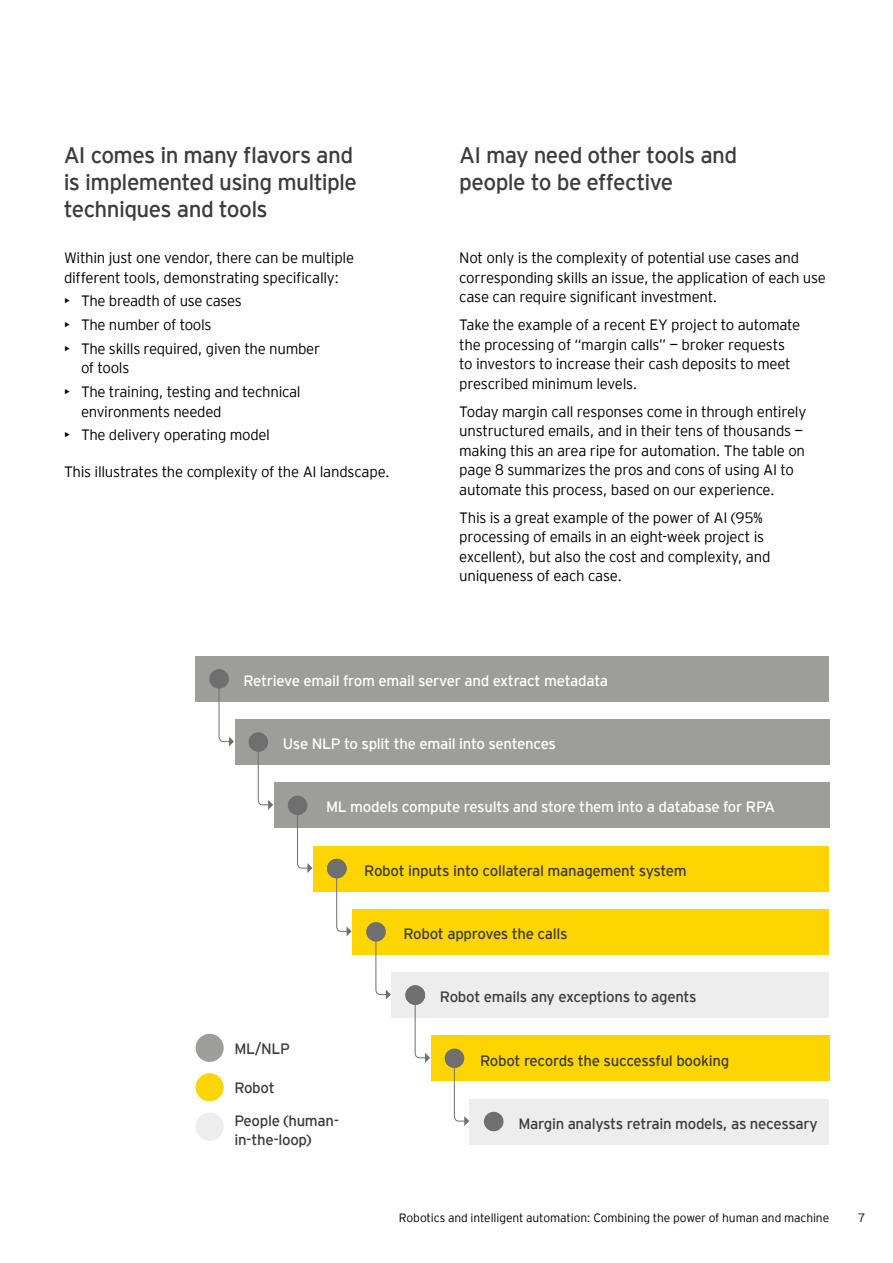
<style>
.page{position:relative;width:893px;height:1263px;background:#fff}
.page>*{position:absolute;margin:0;border:0;box-sizing:border-box;transform-origin:0 0}
.t1{font:22.5px/27px "EY Interstate";letter-spacing:-.03em;color:#3c3c3b}
.t2{font:300 15px/19.5px "EY Interstate";letter-spacing:-.02em;color:#000}
.t3{font:15px/32.5px "EY Interstate";letter-spacing:-.02em;color:#3c3c3b}
.t4{font:15px "EY Interstate";letter-spacing:-.02em;color:#fff}
.t5{font:300 12px "EY Interstate";letter-spacing:-.01em;color:#000}
</style>
<div class="page">
<div style="left:196px;top:656px;width:633px;height:45px;background:#9d9d9c"></div>
<div style="left:235px;top:719px;width:594px;height:46px;background:#9d9d9c"></div>
<div style="left:274px;top:783px;width:555px;height:45px;background:#9d9d9c"></div>
<div style="left:313px;top:846px;width:516px;height:45px;background:#ffd500"></div>
<div style="left:352px;top:909px;width:477px;height:45px;background:#ffd500"></div>
<div style="left:392px;top:972px;width:437px;height:46px;background:#ededed"></div>
<div style="left:431px;top:1036px;width:398px;height:45px;background:#ffd500"></div>
<div style="left:469px;top:1099px;width:360px;height:45px;background:#ededed"></div>
<div style="left:484px;top:1112px;width:19px;height:19px;background:#706f6f;border-radius:50%"></div>
<div style="left:209px;top:669px;width:20px;height:19px;background:#706f6f;border-radius:50%"></div>
<svg style="left:218px;top:686px;width:16px;height:60px"></svg>
<div style="left:327px;top:859px;width:20px;height:19px;background:#706f6f;border-radius:50%"></div>
<svg style="left:336px;top:874px;width:16px;height:62px"></svg>
<div style="left:249px;top:732px;width:19px;height:20px;background:#706f6f;border-radius:50%"></div>
<svg style="left:257px;top:748px;width:16px;height:62px"></svg>
<div style="left:288px;top:795px;width:19px;height:20px;background:#706f6f;border-radius:50%"></div>
<svg style="left:297px;top:813px;width:15px;height:60px"></svg>
<div style="left:405px;top:985px;width:20px;height:20px;background:#706f6f;border-radius:50%"></div>
<svg style="left:414px;top:1001px;width:16px;height:62px"></svg>
<div style="left:366px;top:922px;width:20px;height:19px;background:#706f6f;border-radius:50%"></div>
<svg style="left:375px;top:937px;width:16px;height:62px"></svg>
<div style="left:445px;top:1048px;width:19px;height:20px;background:#706f6f;border-radius:50%"></div>
<svg style="left:454px;top:1064px;width:15px;height:62px"></svg>
<div style="left:196px;top:1034px;width:28px;height:28px;background:#9d9d9c;border-radius:50%"></div>
<div style="left:196px;top:1073px;width:28px;height:28px;background:#ffd500;border-radius:50%"></div>
<div style="left:196px;top:1113px;width:28px;height:28px;background:#ededed;border-radius:50%"></div>
<h1 class="t1" style="left:64px;top:140px;width:295px">AI comes in many flavors and is implemented using multiple techniques and tools</h1>
<h1 class="t1" style="left:459px;top:140px;width:280px">AI may need other tools and people to be effective</h1>
<p class="t2" style="left:64px;top:247px;width:292px">Within just one vendor, there can be multiple different tools, demonstrating specifically:</p>
<p class="t2" style="left:64px;top:290px;width:179px">• The breadth of use cases</p>
<p class="t2" style="left:64px;top:314px;width:149px">• The number of tools</p>
<p class="t2" style="left:81px;top:338px;width:241px;text-indent:-17px">• The skills required, given the number of tools</p>
<p class="t2" style="left:81px;top:381px;width:221px;text-indent:-17px">• The training, testing and technical environments needed</p>
<p class="t2" style="left:64px;top:424px;width:207px">• The delivery operating model</p>
<p class="t2" style="left:64px;top:461px;width:327px">This illustrates the complexity of the AI landscape.</p>
<p class="t2" style="left:459px;top:247px;width:368px">Not only is the complexity of potential use cases and corresponding skills an issue, the application of each use case can require significant investment.</p>
<p class="t2" style="left:459px;top:314px;width:343px">Take the example of a recent EY project to automate the processing of “margin calls” — broker requests to investors to increase their cash deposits to meet prescribed minimum levels.</p>
<p class="t2" style="left:459px;top:401px;width:349px">Today margin call responses come in through entirely unstructured emails, and in their tens of thousands — making this an area ripe for automation. The table on page 8 summarizes the pros and cons of using AI to automate this process, based on our experience.</p>
<p class="t2" style="left:459px;top:507px;width:313px">This is a great example of the power of AI (95% processing of emails in an eight-week project is excellent), but also the cost and complexity, and uniqueness of each case.</p>
<p class="t4" style="left:243px;top:670px;width:366px">Retrieve email from email server and extract metadata</p>
<p class="t4" style="left:283px;top:733px;width:275px">Use NLP to split the email into sentences</p>
<p class="t4" style="left:326px;top:796px;width:451px">ML models compute results and store them into a database for RPA</p>
<p class="t3" style="left:364px;top:853px;width:324px">Robot inputs into collateral management system</p>
<p class="t3" style="left:403px;top:916px;width:166px">Robot approves the calls</p>
<p class="t3" style="left:234px;top:1031px;width:57px">ML/NLP</p>
<p class="t3" style="left:234px;top:1071px;width:106px">Robot<br>People (human-</p>
<p class="t3" style="left:234px;top:1123px;width:79px">in-the-loop)</p>
<p class="t3" style="left:440px;top:980px;width:258px">Robot emails any exceptions to agents</p>
<p class="t3" style="left:480px;top:1043px;width:251px">Robot records the successful booking</p>
<p class="t3" style="left:518px;top:1106px;width:301px">Margin analysts retrain models, as necessary</p>
<p class="t5" style="left:399px;top:1209px;width:432px">Robotics and intelligent automation: Combining the power of human and machine</p>
<p class="t5" style="left:858px;top:1209px;width:9px">7</p>
</div>
